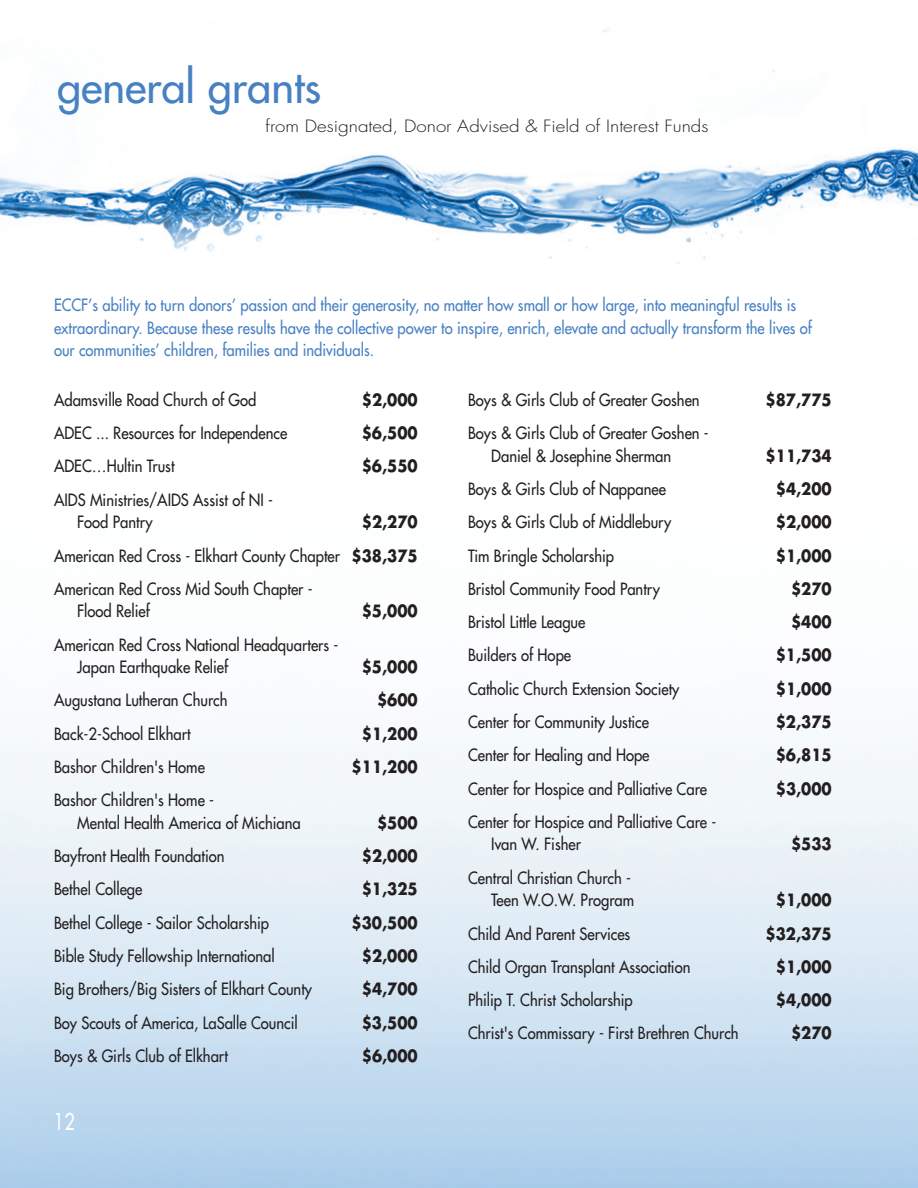
<style>
.page{position:relative;width:918px;height:1188px;background:#fff}
.page>*{position:absolute;margin:0;border:0;box-sizing:border-box;transform-origin:0 0}
.t1{font:43.5px "Futura";color:#4881c3}
.t2{font:22.5px "Futura";color:#fff;scale:.8 1}
.t3{font:16.5px/22.5px "Futura";color:#231f20;scale:.9 1}
.t4{font:16.5px/22.5px "Futura";color:#4881c3;scale:.9 1}
.t5{font:700 16.5px "Futura";color:#231f20;scale:.9 1}
.t6{font:300 16.5px "Futura";color:#231f20;scale:1.14 1}
.s1{font-weight:700}
</style>
<div class="page">
<img style="left:0;top:28px;width:918px;height:1160px">
<h1 class="t1" style="left:57px;top:65px;width:266px">general grants</h1>
<p class="t6" style="left:265px;top:118px;width:390px">from Designated, Donor Advised &amp; Field of Interest Funds</p>
<p class="t4" style="left:54px;top:295px;width:844px">ECCF’s ability to turn donors’ passion and their generosity, no matter how small or how large, into meaningful results is extraordinary. Because these results have the collective power to inspire, enrich, elevate and actually transform the lives of our communities’ children, families and individuals.</p>
<p class="t3" style="left:54px;top:390px;width:226px">Adamsville Road Church of God</p>
<p class="t5" style="left:362px;top:392px;width:64px">$2,000</p>
<p class="t3" style="left:54px;top:423px;width:261px">ADEC ... Resources for Independence</p>
<p class="t5" style="left:362px;top:425px;width:64px">$6,500</p>
<p class="t3" style="left:54px;top:456px;width:135px">ADEC…Hultin Trust</p>
<p class="t5" style="left:362px;top:459px;width:64px">$6,550</p>
<p class="t3" style="left:77px;top:490px;width:219px;text-indent:-23px">AIDS Ministries/AIDS Assist of NI -<br>Food Pantry</p>
<p class="t3" style="left:54px;top:507px;width:406px;line-height:33.3px;text-align:justify;text-indent:308px"><span class="s1">$2,270<br></span>American Red Cross - Elkhart County Chapter <span class="s1">$38,375<br></span>American Red Cross Mid South Chapter -</p>
<p class="t3" style="left:77px;top:601px;width:82px">Flood Relief</p>
<p class="t5" style="left:362px;top:604px;width:64px">$5,000</p>
<p class="t3" style="left:77px;top:634px;width:292px;text-indent:-23px">American Red Cross National Headquarters -<br>Japan Earthquake Relief</p>
<p class="t5" style="left:362px;top:659px;width:64px">$5,000</p>
<p class="t3" style="left:54px;top:690px;width:194px">Augustana Lutheran Church</p>
<p class="t5" style="left:377px;top:693px;width:47px">$600</p>
<p class="t3" style="left:54px;top:724px;width:154px">Back-2-School Elkhart</p>
<p class="t5" style="left:362px;top:726px;width:64px">$1,200</p>
<p class="t3" style="left:54px;top:757px;width:169px">Bashor Children's Home</p>
<p class="t5" style="left:352px;top:759px;width:75px">$11,200</p>
<p class="t3" style="left:77px;top:790px;width:250px;text-indent:-23px">Bashor Children's Home -<br>Mental Health America of Michiana</p>
<p class="t5" style="left:377px;top:815px;width:47px">$500</p>
<p class="t3" style="left:54px;top:846px;width:191px">Bayfront Health Foundation</p>
<p class="t5" style="left:362px;top:848px;width:64px">$2,000</p>
<p class="t3" style="left:54px;top:879px;width:100px">Bethel College</p>
<p class="t5" style="left:362px;top:882px;width:64px">$1,325</p>
<p class="t3" style="left:54px;top:913px;width:241px">Bethel College - Sailor Scholarship</p>
<p class="t5" style="left:352px;top:915px;width:75px">$30,500</p>
<p class="t3" style="left:54px;top:946px;width:247px">Bible Study Fellowship International</p>
<p class="t5" style="left:362px;top:948px;width:64px">$2,000</p>
<p class="t3" style="left:54px;top:979px;width:288px">Big Brothers/Big Sisters of Elkhart County</p>
<p class="t5" style="left:362px;top:982px;width:64px">$4,700</p>
<p class="t3" style="left:54px;top:1012px;width:272px">Boy Scouts of America, LaSalle Council</p>
<p class="t5" style="left:362px;top:1015px;width:64px">$3,500</p>
<p class="t3" style="left:54px;top:1046px;width:195px">Boys &amp; Girls Club of Elkhart</p>
<p class="t5" style="left:362px;top:1048px;width:64px">$6,000</p>
<h2 class="t2" style="left:54px;top:1110px;width:28px">12</h2>
<p class="t3" style="left:468px;top:390px;width:259px">Boys &amp; Girls Club of Greater Goshen</p>
<p class="t5" style="left:766px;top:392px;width:75px">$87,775</p>
<p class="t3" style="left:491px;top:423px;width:243px;text-indent:-23px">Boys &amp; Girls Club of Greater Goshen -<br>Daniel &amp; Josephine Sherman</p>
<p class="t5" style="left:766px;top:448px;width:75px">$11,734</p>
<p class="t3" style="left:468px;top:479px;width:221px">Boys &amp; Girls Club of Nappanee</p>
<p class="t5" style="left:776px;top:481px;width:64px">$4,200</p>
<p class="t3" style="left:468px;top:512px;width:227px">Boys &amp; Girls Club of Middlebury</p>
<p class="t5" style="left:776px;top:515px;width:64px">$2,000</p>
<p class="t3" style="left:468px;top:545px;width:164px">Tim Bringle Scholarship</p>
<p class="t5" style="left:776px;top:548px;width:64px">$1,000</p>
<p class="t3" style="left:468px;top:579px;width:215px">Bristol Community Food Pantry</p>
<p class="t5" style="left:791px;top:581px;width:47px">$270</p>
<p class="t3" style="left:468px;top:612px;width:132px">Bristol Little League</p>
<p class="t5" style="left:791px;top:614px;width:47px">$400</p>
<p class="t3" style="left:468px;top:645px;width:116px">Builders of Hope</p>
<p class="t5" style="left:776px;top:648px;width:64px">$1,500</p>
<p class="t3" style="left:468px;top:679px;width:236px">Catholic Church Extension Society</p>
<p class="t5" style="left:776px;top:681px;width:64px">$1,000</p>
<p class="t3" style="left:468px;top:712px;width:203px">Center for Community Justice</p>
<p class="t5" style="left:776px;top:714px;width:64px">$2,375</p>
<p class="t3" style="left:468px;top:745px;width:203px">Center for Healing and Hope</p>
<p class="t5" style="left:776px;top:748px;width:64px">$6,815</p>
<p class="t3" style="left:468px;top:778px;width:267px">Center for Hospice and Palliative Care</p>
<p class="t5" style="left:776px;top:781px;width:64px">$3,000</p>
<p class="t3" style="left:491px;top:812px;width:252px;text-indent:-23px">Center for Hospice and Palliative Care -<br>Ivan W. Fisher</p>
<p class="t5" style="left:791px;top:837px;width:47px">$533</p>
<p class="t3" style="left:468px;top:868px;width:186px;text-align:right">Central Christian Church -<br>Teen W.O.W. Program</p>
<p class="t5" style="left:776px;top:893px;width:64px">$1,000</p>
<p class="t3" style="left:468px;top:923px;width:182px">Child And Parent Services</p>
<p class="t5" style="left:766px;top:926px;width:75px">$32,375</p>
<p class="t3" style="left:468px;top:957px;width:249px">Child Organ Transplant Association</p>
<p class="t5" style="left:776px;top:959px;width:64px">$1,000</p>
<p class="t3" style="left:468px;top:990px;width:185px">Philip T. Christ Scholarship</p>
<p class="t5" style="left:776px;top:992px;width:64px">$4,000</p>
<p class="t3" style="left:468px;top:1023px;width:302px">Christ's Commissary - First Brethren Church</p>
<p class="t5" style="left:791px;top:1026px;width:47px">$270</p>
</div>
